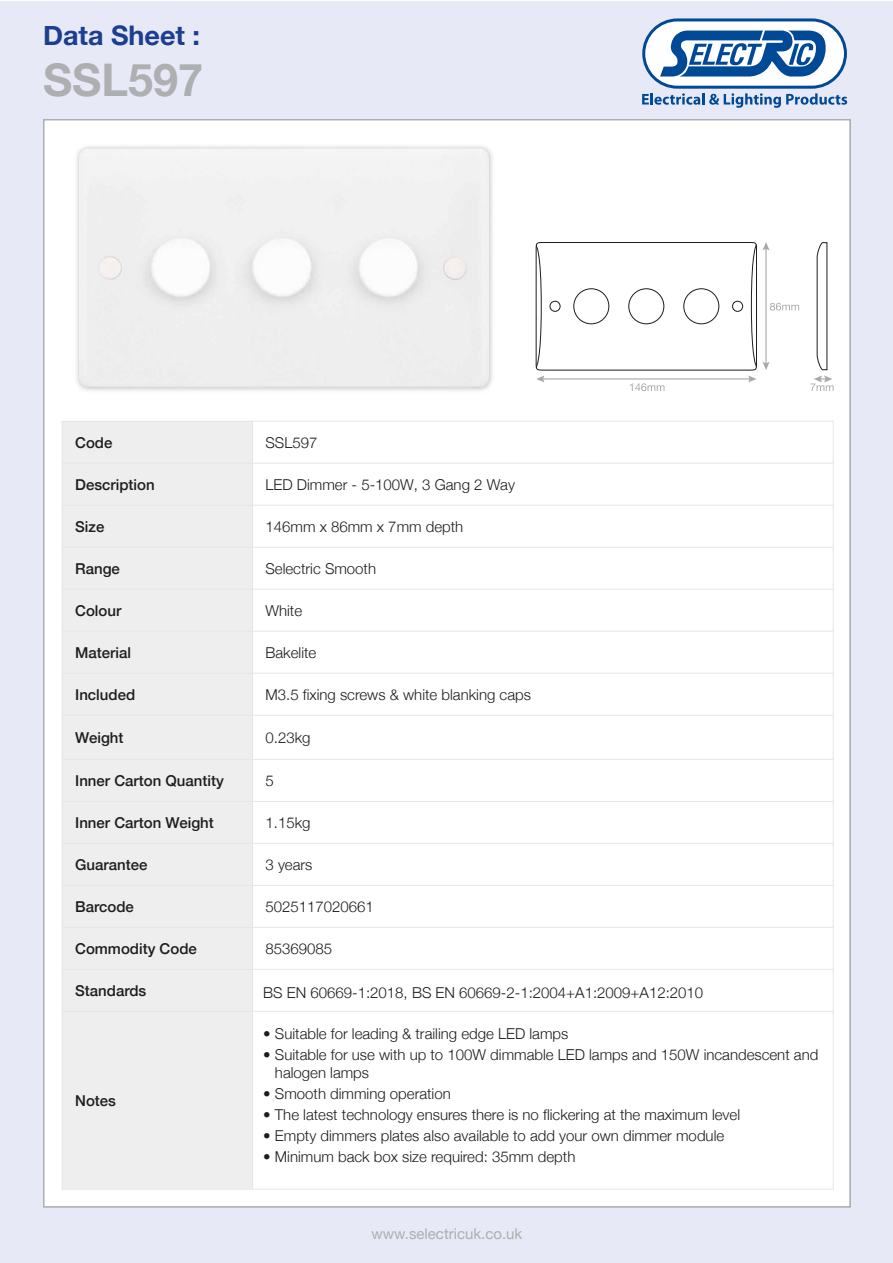
<style>
.page{position:relative;width:893px;height:1263px;background:#fff}
.page>*{position:absolute;margin:0;border:0;box-sizing:border-box;transform-origin:0 0}
.t1{font:700 45px "Helvetica Neue";color:#adafb0}
.t2{font:700 27px "Helvetica Neue";color:#1b3e90}
.t3{font:300 15px/18px "Helvetica Neue";color:#1d1d1b}
.t4{font:500 15px "Helvetica Neue";color:#1d1d1b}
.t5{font:15px "Helvetica Neue";color:#adafb0}
</style>
<div class="page">
<div style="left:0;top:1px;width:893px;height:1262px;background:#e8e9f6"></div>
<div style="left:45px;top:120px;width:804px;height:1086px;background:#fff"></div>
<svg style="left:642px;top:18px;width:205px;height:90px"></svg>
<img style="left:76px;top:146px;width:417px;height:245px">
<img style="left:79px;top:149px;width:410px;height:238px">
<div style="left:62px;top:421px;width:191px;height:42px;background:#eeeeef"></div>
<div style="left:62px;top:463px;width:191px;height:42px;background:#eeeeef"></div>
<div style="left:62px;top:505px;width:191px;height:42px;background:#eeeeef"></div>
<div style="left:62px;top:547px;width:191px;height:42px;background:#eeeeef"></div>
<div style="left:62px;top:589px;width:191px;height:42px;background:#eeeeef"></div>
<div style="left:62px;top:631px;width:191px;height:42px;background:#eeeeef"></div>
<div style="left:62px;top:673px;width:191px;height:42px;background:#eeeeef"></div>
<div style="left:62px;top:715px;width:191px;height:44px;background:#eeeeef"></div>
<div style="left:62px;top:759px;width:191px;height:42px;background:#eeeeef"></div>
<div style="left:62px;top:801px;width:191px;height:42px;background:#eeeeef"></div>
<div style="left:62px;top:843px;width:191px;height:42px;background:#eeeeef"></div>
<div style="left:62px;top:885px;width:191px;height:42px;background:#eeeeef"></div>
<div style="left:62px;top:927px;width:191px;height:42px;background:#eeeeef"></div>
<div style="left:62px;top:969px;width:191px;height:42px;background:#eeeeef"></div>
<div style="left:62px;top:1011px;width:191px;height:178px;background:#eeeeef"></div>
<hr style="left:62px;top:421px;width:1px;height:768px;background:#e5e6e7">
<hr style="left:252px;top:421px;width:1px;height:768px;background:#e5e6e7">
<hr style="left:833px;top:421px;width:1px;height:768px;background:#e5e6e7">
<hr style="left:62px;top:421px;width:771px;height:1px;background:#e5e6e7">
<hr style="left:62px;top:463px;width:771px;height:1px;background:#e5e6e7">
<hr style="left:62px;top:505px;width:771px;height:1px;background:#e5e6e7">
<hr style="left:62px;top:547px;width:771px;height:1px;background:#e5e6e7">
<hr style="left:62px;top:589px;width:771px;height:1px;background:#e5e6e7">
<hr style="left:62px;top:631px;width:771px;height:1px;background:#e5e6e7">
<hr style="left:62px;top:673px;width:771px;height:1px;background:#e5e6e7">
<hr style="left:62px;top:715px;width:771px;height:1px;background:#e5e6e7">
<hr style="left:62px;top:759px;width:771px;height:1px;background:#e5e6e7">
<hr style="left:62px;top:801px;width:771px;height:1px;background:#e5e6e7">
<hr style="left:62px;top:843px;width:771px;height:1px;background:#e5e6e7">
<hr style="left:62px;top:885px;width:771px;height:1px;background:#e5e6e7">
<hr style="left:62px;top:927px;width:771px;height:1px;background:#e5e6e7">
<hr style="left:62px;top:969px;width:771px;height:1px;background:#e5e6e7">
<hr style="left:62px;top:1011px;width:771px;height:1px;background:#e5e6e7">
<hr style="left:62px;top:1189px;width:771px;height:1px;background:#e5e6e7">
<svg style="left:810px;top:242px;width:24px;height:149px"></svg>
<svg style="left:536px;top:242px;width:263px;height:149px"></svg>
<div style="left:550px;top:301px;width:10px;height:10px;background:#fff;border-radius:50%"></div>
<div style="left:550px;top:301px;width:10px;height:11px;border:1px solid #1d1d1b;border-radius:50%"></div>
<div style="left:732px;top:301px;width:11px;height:10px;background:#fff;border-radius:50%"></div>
<div style="left:732px;top:301px;width:11px;height:11px;border:1px solid #1d1d1b;border-radius:50%"></div>
<div style="left:629px;top:289px;width:35px;height:35px;background:#fff;border-radius:50%"></div>
<div style="left:629px;top:289px;width:35px;height:35px;border:1px solid #1d1d1b;border-radius:50%"></div>
<div style="left:684px;top:289px;width:35px;height:35px;background:#fff;border-radius:50%"></div>
<div style="left:684px;top:289px;width:35px;height:35px;border:1px solid #1d1d1b;border-radius:50%"></div>
<div style="left:574px;top:289px;width:35px;height:35px;background:#fff;border-radius:50%"></div>
<div style="left:574px;top:289px;width:35px;height:35px;border:1px solid #1d1d1b;border-radius:50%"></div>
<h2 class="t2" style="left:43px;top:14px;width:159px">Data Sheet :</h2>
<h1 class="t1" style="left:43px;top:44px;width:162px">SSL597</h1>
<p class="t4" style="left:75px;top:430px;width:39px">Code</p>
<p class="t3" style="left:266px;top:432px;width:53px">SSL597</p>
<p class="t4" style="left:75px;top:472px;width:81px">Description</p>
<p class="t3" style="left:266px;top:474px;width:251px">LED Dimmer - 5-100W, 3 Gang 2 Way</p>
<p class="t4" style="left:75px;top:514px;width:31px">Size</p>
<p class="t3" style="left:266px;top:516px;width:199px">146mm x 86mm x 7mm depth</p>
<p class="t4" style="left:75px;top:556px;width:46px">Range</p>
<p class="t3" style="left:266px;top:558px;width:112px">Selectric Smooth</p>
<p class="t4" style="left:75px;top:598px;width:48px">Colour</p>
<p class="t3" style="left:266px;top:600px;width:38px">White</p>
<p class="t4" style="left:75px;top:640px;width:57px">Material</p>
<p class="t3" style="left:266px;top:642px;width:52px">Bakelite</p>
<p class="t4" style="left:75px;top:682px;width:62px">Included</p>
<p class="t3" style="left:266px;top:684px;width:267px">M3.5 fixing screws &amp; white blanking caps</p>
<p class="t4" style="left:75px;top:726px;width:50px">Weight</p>
<p class="t3" style="left:266px;top:727px;width:47px">0.23kg</p>
<p class="t4" style="left:75px;top:769px;width:150px">Inner Carton Quantity</p>
<p class="t3" style="left:266px;top:771px;width:10px">5</p>
<p class="t4" style="left:75px;top:811px;width:140px">Inner Carton Weight</p>
<p class="t3" style="left:266px;top:813px;width:47px">1.15kg</p>
<p class="t4" style="left:75px;top:853px;width:74px">Guarantee</p>
<p class="t3" style="left:266px;top:855px;width:48px">3 years</p>
<p class="t4" style="left:75px;top:895px;width:60px">Barcode</p>
<p class="t3" style="left:266px;top:897px;width:110px">5025117020661</p>
<p class="t4" style="left:75px;top:937px;width:123px">Commodity Code</p>
<p class="t3" style="left:266px;top:939px;width:68px">85369085</p>
<p class="t4" style="left:75px;top:979px;width:73px">Standards</p>
<p class="t3" style="left:263px;top:982px;width:441px">BS EN 60669-1:2018, BS EN 60669-2-1:2004+A1:2009+A12:2010</p>
<p class="t3" style="left:263px;top:1024px;width:307px">• Suitable for leading &amp; trailing edge LED lamps</p>
<p class="t3" style="left:275px;top:1045px;width:545px;text-indent:-12px">• Suitable for use with up to 100W dimmable LED lamps and 150W incandescent and halogen lamps</p>
<p class="t3" style="left:263px;top:1084px;width:189px">• Smooth dimming operation</p>
<p class="t3" style="left:263px;top:1105px;width:478px">• The latest technology ensures there is no flickering at the maximum level</p>
<p class="t3" style="left:263px;top:1126px;width:462px">• Empty dimmers plates also available to add your own dimmer module</p>
<p class="t3" style="left:263px;top:1147px;width:314px">• Minimum back box size required: 35mm depth</p>
<p class="t4" style="left:75px;top:1088px;width:42px">Notes</p>
<p class="t5" style="left:372px;top:1223px;width:152px">www.selectricuk.co.uk</p>
</div>
